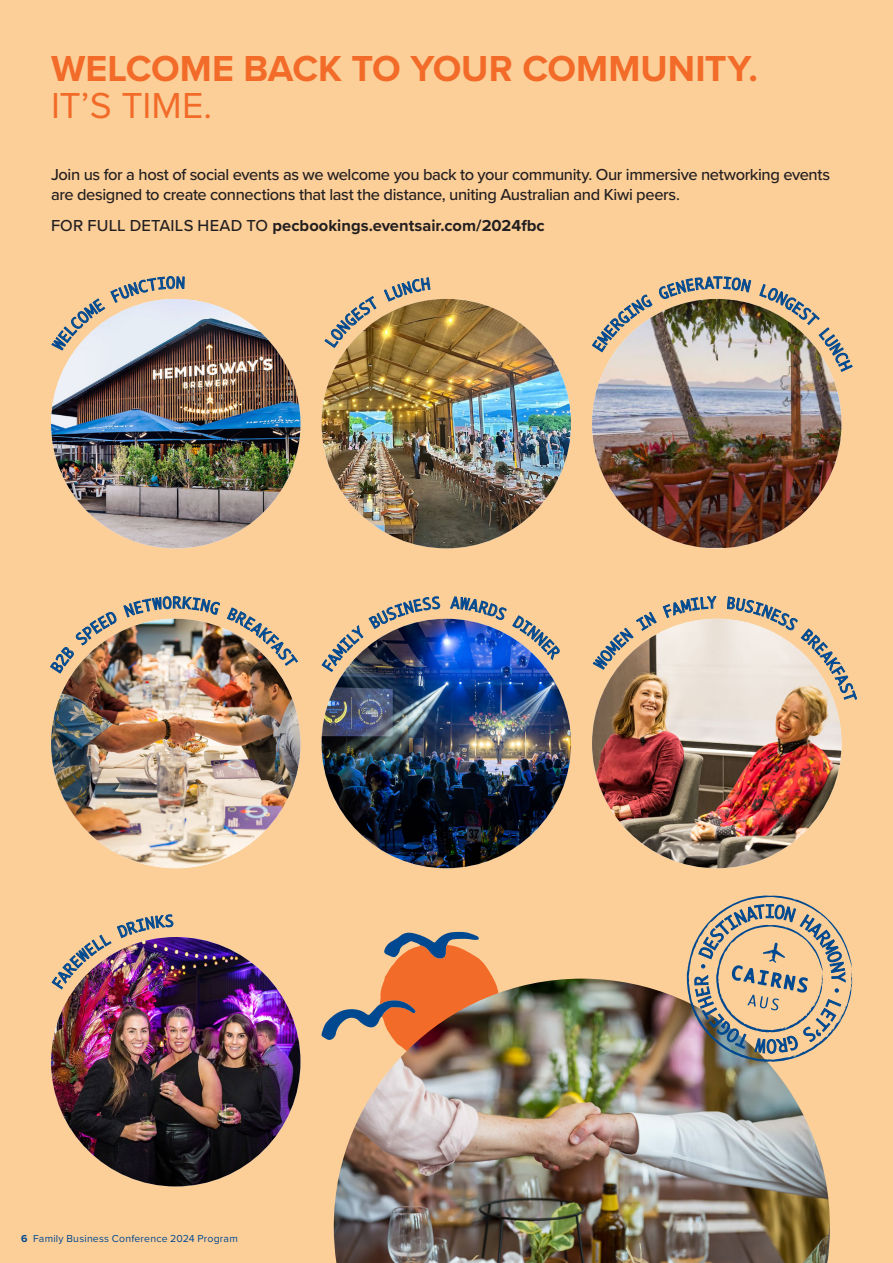
<style>
.page{position:relative;width:893px;height:1263px;background:#fccf99}
.page>*{position:absolute;margin:0;border:0;box-sizing:border-box;transform-origin:0 0}
.Heading___White{font:700 37.5px/37.5px "Proxima Nova";color:#f26b29}
.Body___grey{font:500 16.5px/19.5px "Proxima Nova";letter-spacing:-.025em;color:#231f20}
.Body___grey-2{font:700 16.5px "Proxima Nova";color:#231f20}
.Footer___grey{font:10.5px "Proxima Nova";letter-spacing:.02em;color:#004990}
.s1{font-weight:400}
.s2{font-weight:500}
.s3{font-weight:700}
</style>
<div class="page">
<img style="left:51px;top:299px;width:249px;height:249px;border-radius:125px">
<img style="left:51px;top:619px;width:249px;height:249px;border-radius:125px">
<img style="left:51px;top:937px;width:249px;height:249px;border-radius:125px">
<img style="left:322px;top:299px;width:249px;height:249px;border-radius:125px">
<img style="left:322px;top:619px;width:249px;height:249px;border-radius:125px">
<img style="left:592px;top:299px;width:249px;height:249px;border-radius:125px">
<img style="left:592px;top:619px;width:249px;height:249px;border-radius:125px">
<svg style="left:321px;top:931px;width:173px;height:109px"></svg>
<img style="left:334px;top:979px;width:496px;height:284px">
<svg style="left:687px;top:895px;width:165px;height:167px"></svg>
<svg style="left:74px;top:321px;width:31px;height:30px"></svg>
<svg style="left:149px;top:298px;width:35px;height:4px"></svg>
<img style="left:73px;top:633px;width:45px;height:40px">
<svg style="left:227px;top:630px;width:48px;height:38px"></svg>
<svg style="left:74px;top:955px;width:37px;height:34px"></svg>
<svg style="left:348px;top:300px;width:82px;height:47px"></svg>
<img style="left:345px;top:618px;width:95px;height:53px">
<svg style="left:451px;top:618px;width:18px;height:3px"></svg>
<svg style="left:513px;top:638px;width:25px;height:21px"></svg>
<svg style="left:615px;top:317px;width:37px;height:35px"></svg>
<svg style="left:701px;top:298px;width:31px;height:2px"></svg>
<img style="left:760px;top:306px;width:70px;height:65px">
<svg style="left:616px;top:634px;width:40px;height:36px"></svg>
<svg style="left:727px;top:619px;width:108px;height:83px"></svg>
<p class="Heading___White" style="left:51px;top:49px;width:708px">WELCOME BACK TO YOUR COMMUNITY.<br><span class="s1">IT’S TIME.</span></p>
<p class="Body___grey" style="left:51px;top:164px;width:781px">Join us for a host of social events as we welcome you back to your community. Our immersive networking events are designed to create connections that last the distance, uniting Australian and Kiwi peers.</p>
<p class="Body___grey-2" style="left:51px;top:213px;width:495px"><span class="s2">FOR FULL DETAILS HEAD TO</span> pecbookings.eventsair.com/2024fbc</p>
<p class="Footer___grey" style="left:21px;top:1230px;width:218px"><span class="s3">6</span> Family Business Conference 2024 Program</p>
</div>
